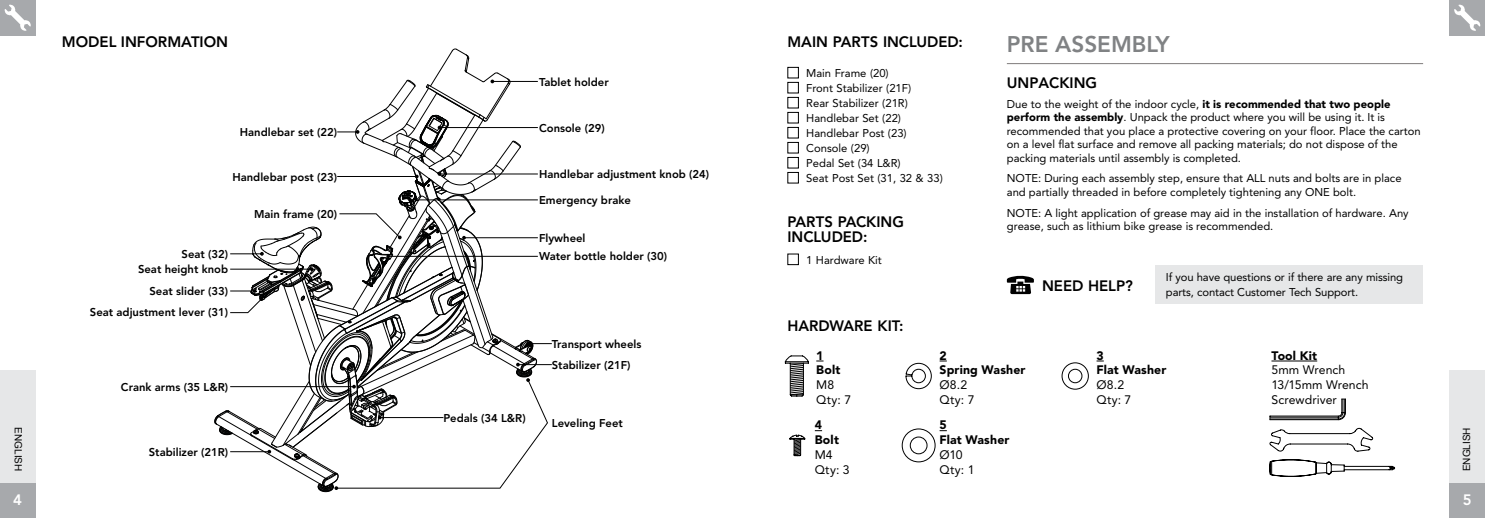
<style>
.page{position:relative;width:1485px;height:518px;background:#fff}
.page>*{position:absolute;margin:0;border:0;box-sizing:border-box;transform-origin:0 0}
.t1{font:800 22.5px "Avenir LT Std";color:#808284}
.t2{font:800 15px/15px "Avenir LT Std";color:#000}
.t3{font:800 15px "Avenir LT Std";color:#fff}
.t4{font:12.25px/14.8px "Avenir LT Std";letter-spacing:.01em;color:#000}
.t5{font:900 12.25px/14.8px "Avenir LT Std";letter-spacing:.015em;color:#000}
.t6{font:11.25px/15px "Avenir LT Std";color:#000}
.t7{font:800 11.25px/18.5px "Avenir LT Std";color:#000}
.t8{font:10px "Arial Unicode MS";color:#000}
.s1{font-weight:900}
</style>
<div class="page">
<div style="left:0;top:482px;width:35px;height:36px;background:#a7a9ac"></div>
<div style="left:1450px;top:482px;width:35px;height:36px;background:#a7a9ac"></div>
<hr style="left:1007px;top:63px;width:416px;height:1px;background:#7f7b7b">
<div style="left:788px;top:67px;width:11px;height:11px;border:1px solid #000"></div>
<div style="left:788px;top:82px;width:11px;height:11px;border:1px solid #000"></div>
<div style="left:788px;top:97px;width:11px;height:11px;border:1px solid #000"></div>
<div style="left:788px;top:112px;width:11px;height:11px;border:1px solid #000"></div>
<div style="left:788px;top:142px;width:11px;height:11px;border:1px solid #000"></div>
<div style="left:788px;top:127px;width:11px;height:11px;border:1px solid #000"></div>
<div style="left:788px;top:157px;width:11px;height:11px;border:1px solid #000"></div>
<div style="left:788px;top:172px;width:11px;height:11px;border:1px solid #000"></div>
<div style="left:788px;top:253px;width:11px;height:12px;border:1px solid #000"></div>
<svg style="left:1007px;top:275px;width:27px;height:19px"></svg>
<svg style="left:1449px;top:0;width:36px;height:36px"></svg>
<svg style="left:0;top:0;width:36px;height:36px"></svg>
<div style="left:0;top:370px;width:35px;height:112px;background:#e6e7e8"></div>
<div style="left:1450px;top:370px;width:35px;height:112px;background:#e6e7e8"></div>
<svg style="left:215px;top:49px;width:337px;height:442px"></svg>
<div style="left:1155px;top:265px;width:268px;height:39px;background:#e6e7e8"></div>
<svg style="left:784px;top:355px;width:25px;height:42px"></svg>
<svg style="left:902px;top:428px;width:45px;height:34px"></svg>
<svg style="left:1061px;top:362px;width:28px;height:27px"></svg>
<svg style="left:789px;top:434px;width:17px;height:22px"></svg>
<svg style="left:905px;top:362px;width:27px;height:27px"></svg>
<svg style="left:1269px;top:398px;width:126px;height:79px"></svg>
<hr style="left:1271px;top:360px;width:46px;height:1px;background:#000">
<h2 class="t2" style="left:62px;top:34px;width:168px">MODEL INFORMATION</h2>
<h1 class="t1" style="left:1007px;top:31px;width:164px">PRE ASSEMBLY</h1>
<h2 class="t2" style="left:1007px;top:75px;width:92px">UNPACKING</h2>
<p class="t6" style="left:1007px;top:97px;width:415px;line-height:13.5px">Due to the weight of the indoor cycle, <span class="s1">it is recommended that two people perform the assembly</span>. Unpack the product where you will be using it. It is recommended that you place a protective covering on your floor. Place the carton on a level flat surface and remove all packing materials; do not dispose of the packing materials until assembly is completed.</p>
<p class="t6" style="left:1007px;top:172px;width:396px;line-height:13.5px">NOTE: During each assembly step, ensure that ALL nuts and bolts are in place and partially threaded in before completely tightening any ONE bolt.</p>
<p class="t6" style="left:1007px;top:206px;width:403px;line-height:13.5px">NOTE: A light application of grease may aid in the installation of hardware. Any grease, such as lithium bike grease is recommended.</p>
<h2 class="t2" style="left:788px;top:34px;width:177px">MAIN PARTS INCLUDED:</h2>
<p class="t6" style="left:806px;top:65px;width:138px">Main Frame (20)<br>Front Stabilizer (21F)<br>Rear Stabilizer (21R)<br>Handlebar Set (22)<br>Handlebar Post (23)<br>Console (29)<br>Pedal Set (34 L&amp;R)<br>Seat Post Set (31, 32 &amp; 33)</p>
<h2 class="t2" style="left:788px;top:214px;width:118px">PARTS PACKING<br>INCLUDED:</h2>
<p class="t6" style="left:806px;top:253px;width:77px">1 Hardware Kit</p>
<p class="t7" style="left:539px;top:72px;width:71px">Tablet holder</p>
<p class="t7" style="left:539px;top:118px;width:67px">Console (29)</p>
<p class="t7" style="left:539px;top:165px;width:172px">Handlebar adjustment knob (24)</p>
<p class="t7" style="left:539px;top:191px;width:93px">Emergency brake</p>
<p class="t7" style="left:539px;top:229px;width:130px">Flywheel<br>Water bottle holder (30)</p>
<p class="t7" style="left:240px;top:123px;width:99px">Handlebar set (22)</p>
<p class="t7" style="left:232px;top:167px;width:106px">Handlebar post (23)</p>
<p class="t7" style="left:254px;top:204px;width:85px">Main frame (20)</p>
<p class="t7" style="left:182px;top:245px;width:48px">Seat (32)</p>
<p class="t7" style="left:138px;top:260px;width:92px">Seat height knob</p>
<p class="t7" style="left:90px;top:302px;width:140px">Seat adjustment lever (31)</p>
<p class="t6" style="left:1166px;top:270px;width:239px">If you have questions or if there are any missing parts, contact Customer Tech Support.</p>
<h2 class="t2" style="left:1042px;top:278px;width:92px">NEED HELP?</h2>
<p class="t7" style="left:150px;top:282px;width:80px">Seat slider (33)</p>
<p class="t7" style="left:121px;top:377px;width:109px">Crank arms (35 L&amp;R)</p>
<p class="t7" style="left:552px;top:333px;width:91px;line-height:21px">Transport wheels<br>Stabilizer (21F)</p>
<h2 class="t2" style="left:788px;top:318px;width:118px">HARDWARE KIT:</h2>
<p class="t5" style="left:816px;top:348px;width:26px">1<br>Bolt</p>
<p class="t4" style="left:816px;top:377px;width:36px">M8<br>Qty: 7</p>
<p class="t5" style="left:940px;top:348px;width:88px">2<br>Spring Washer</p>
<p class="t4" style="left:940px;top:377px;width:36px">Ø8.2<br>Qty: 7</p>
<p class="t5" style="left:1097px;top:348px;width:71px">3<br>Flat Washer</p>
<p class="t4" style="left:1097px;top:377px;width:36px">Ø8.2<br>Qty: 7</p>
<p class="t5" style="left:1271px;top:348px;width:47px">Tool Kit</p>
<p class="t4" style="left:1271px;top:363px;width:99px">5mm Wrench<br>13/15mm Wrench<br>Screwdriver</p>
<p class="t7" style="left:443px;top:408px;width:84px">Pedals (34 L&amp;R)</p>
<p class="t7" style="left:552px;top:413px;width:73px">Leveling Feet</p>
<p class="t5" style="left:815px;top:417px;width:26px">4<br>Bolt</p>
<p class="t4" style="left:815px;top:447px;width:36px">M4<br>Qty: 3</p>
<p class="t5" style="left:940px;top:417px;width:71px">5<br>Flat Washer</p>
<p class="t4" style="left:940px;top:447px;width:36px">Ø10<br>Qty: 1</p>
<p class="t8" style="left:26px;top:427px;width:45px;rotate:90deg">ENGLISH</p>
<p class="t8" style="left:1459px;top:471px;width:45px;rotate:-90deg">ENGLISH</p>
<p class="t7" style="left:149px;top:442px;width:81px">Stabilizer (21R)</p>
<h2 class="t3" style="left:13px;top:490px;width:10px">4</h2>
<h2 class="t3" style="left:1463px;top:490px;width:10px">5</h2>
</div>
